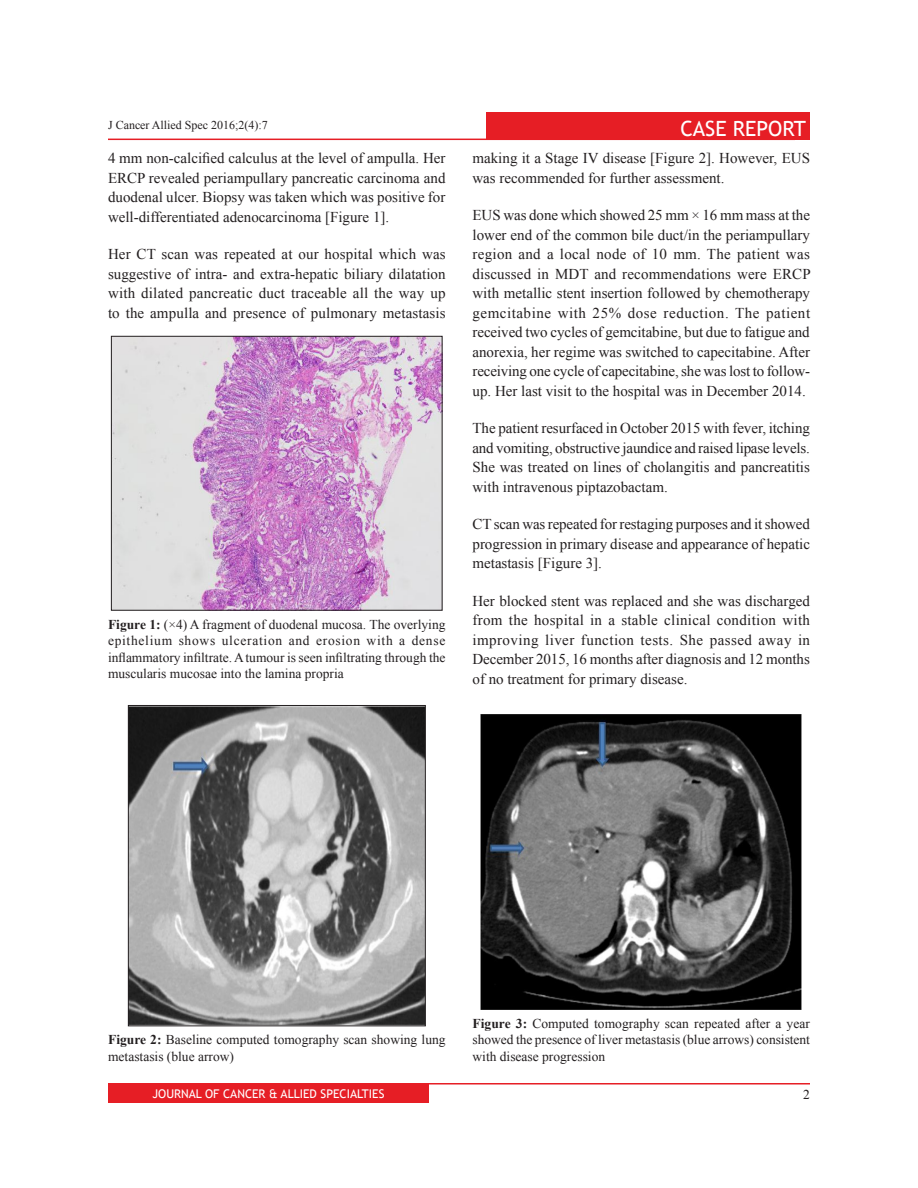
<style>
.page{position:relative;width:918px;height:1188px;background:#fff}
.page>*{position:absolute;margin:0;border:0;box-sizing:border-box;transform-origin:0 0}
.t1{font:21px "Trebuchet MS";color:#fff}
.TX{font:15px/19.5px "Times New Roman";color:#231f20;text-align:justify}
.FGC{font:13.5px/16.5px "Times New Roman";color:#231f20;text-align:justify}
.Folio{font:13.5px "Times New Roman";color:#231f20}
.t2{font:12px "Trebuchet MS";color:#fff}
.t3{font:12px "Times New Roman";color:#231f20}
.s1{font-weight:700}
</style>
<div class="page">
<div style="left:108px;top:1085px;width:321px;height:18px;background:#e61e25"></div>
<hr style="left:108px;top:1083px;width:702px;height:2px;background:#e61e25">
<div style="left:486px;top:113px;width:324px;height:27px;background:#e61e25"></div>
<hr style="left:108px;top:139px;width:687px;height:1px;background:#e61e25">
<img style="left:113px;top:338px;width:327px;height:270px">
<div style="left:111px;top:336px;width:331px;height:274px;border:1px solid #231f20"></div>
<img style="left:130px;top:707px;width:294px;height:317px">
<div style="left:128px;top:705px;width:298px;height:321px;border:1px solid #231f20"></div>
<img style="left:481px;top:715px;width:321px;height:294px">
<p class="t3" style="left:108px;top:117px;width:161px">J Cancer Allied Spec 2016;2(4):7</p>
<p class="TX" style="left:108px;top:148px;width:339px">4 mm non-calcified calculus at the level of ampulla. Her ERCP revealed periampullary pancreatic carcinoma and duodenal ulcer. Biopsy was taken which was positive for well-differentiated adenocarcinoma [Figure 1].</p>
<p class="TX" style="left:108px;top:244px;width:339px">Her CT scan was repeated at our hospital which was suggestive of intra- and extra-hepatic biliary dilatation with dilated pancreatic duct traceable all the way up to the ampulla and presence of pulmonary metastasis</p>
<p class="FGC" style="left:108px;top:616px;width:339px"><span class="s1">Figure 1:</span> (×4) A fragment of duodenal mucosa. The overlying epithelium shows ulceration and erosion with a dense inflammatory infiltrate. Atumour is seen infiltrating through the muscularis mucosae into the lamina propria</p>
<h1 class="t1" style="left:680px;top:115px;width:127px">CASE REPORT</h1>
<p class="TX" style="left:472px;top:148px;width:339px">making it a Stage IV disease [Figure 2]. However, EUS was recommended for further assessment.</p>
<p class="TX" style="left:472px;top:205px;width:340px">EUS was done which showed 25 mm × 16 mm mass at the lower end of the common bile duct/in the periampullary region and a local node of 10 mm. The patient was discussed in MDT and recommendations were ERCP with metallic stent insertion followed by chemotherapy gemcitabine with 25% dose reduction. The patient received two cycles of gemcitabine, but due to fatigue and anorexia, her regime was switched to capecitabine. After receiving one cycle of capecitabine, she was lost to follow&shy;up. Her last visit to the hospital was in December 2014.</p>
<p class="TX" style="left:472px;top:418px;width:339px">The patient resurfaced in October 2015 with fever, itching and vomiting, obstructive jaundice and raised lipase levels.<br>She was treated on lines of cholangitis and pancreatitis with intravenous piptazobactam.</p>
<p class="TX" style="left:472px;top:514px;width:339px">CT scan was repeated for restaging purposes and it showed progression in primary disease and appearance of hepatic metastasis [Figure 3].</p>
<p class="TX" style="left:472px;top:590px;width:339px">Her blocked stent was replaced and she was discharged from the hospital in a stable clinical condition with improving liver function tests. She passed away in December 2015, 16 months after diagnosis and 12 months of no treatment for primary disease.</p>
<p class="FGC" style="left:108px;top:1031px;width:339px"><span class="s1">Figure 2:</span> Baseline computed tomography scan showing lung metastasis (blue arrow)</p>
<p class="FGC" style="left:472px;top:1014px;width:339px"><span class="s1">Figure 3:</span> Computed tomography scan repeated after a year showed the presence of liver metastasis (blue arrows) consistent with disease progression</p>
<p class="t2" style="left:153px;top:1086px;width:233px">JOURNAL OF CANCER &amp; ALLIED SPECIALTIES</p>
<p class="Folio" style="left:803px;top:1085px;width:8px">2</p>
</div>
